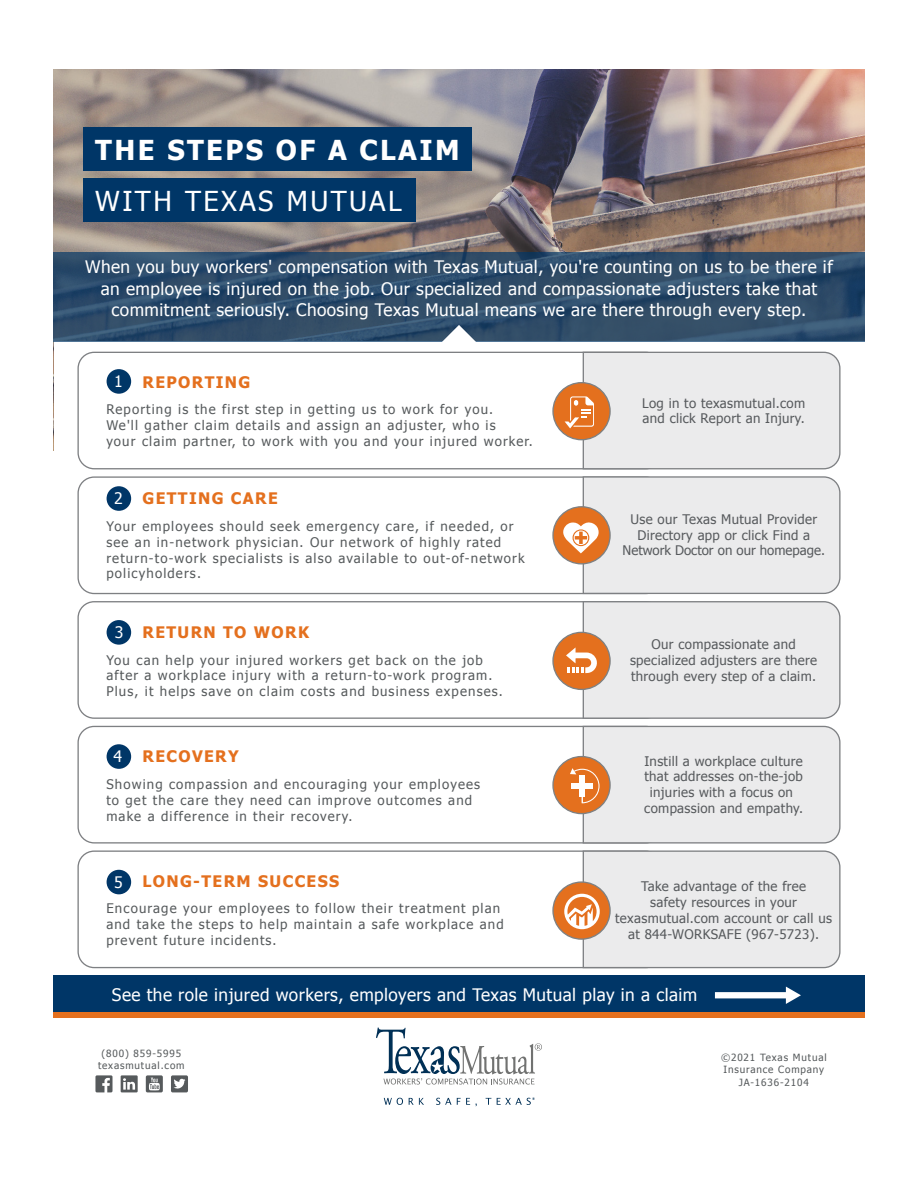
<style>
.page{position:relative;width:918px;height:1188px;background:#fff}
.page>*{position:absolute;margin:0;border:0;box-sizing:border-box;transform-origin:0 0}
.t1{font:700 27.45px "Tahoma";letter-spacing:.085em;color:#fff}
.t2{font:27.45px "Tahoma";letter-spacing:.085em;color:#fff}
.t3{font:17.25px/21.5px "Tahoma";letter-spacing:.025em;color:#fff;text-align:center}
.t4{font:700 15.9px "Tahoma";letter-spacing:.085em;color:#e4701e}
.t5{font:15.9px "Tahoma";color:#fff}
.t6{font:13.2px/15.9px "Tahoma";letter-spacing:.085em;color:#565a5c}
.t7{font:13.2px/15.9px "Tahoma";letter-spacing:.025em;color:#575a5d;text-align:center}
.t8{font:9.9px/12.5px "Tahoma";letter-spacing:.085em;color:#565a5c;text-align:center}
</style>
<div class="page">
<img style="left:54px;top:70px;width:810px;height:182px">
<svg style="left:95px;top:1075px;width:18px;height:17px"></svg>
<svg style="left:171px;top:1075px;width:17px;height:17px"></svg>
<svg style="left:121px;top:1075px;width:17px;height:17px"></svg>
<svg style="left:146px;top:1075px;width:17px;height:17px"></svg>
<svg style="left:376px;top:1028px;width:166px;height:57px"></svg>
<svg style="left:384px;top:1098px;width:19px;height:7px"></svg>
<svg style="left:409px;top:1098px;width:15px;height:7px"></svg>
<svg style="left:436px;top:1098px;width:34px;height:7px"></svg>
<svg style="left:497px;top:1097px;width:38px;height:8px"></svg>
<svg style="left:54px;top:252px;width:810px;height:90px;background:#2e4d6a"></svg>
<svg style="left:442px;top:325px;width:34px;height:17px"></svg>
<div style="left:83px;top:127px;width:389px;height:44px;background:#003667"></div>
<div style="left:83px;top:178px;width:332px;height:44px;background:#003667"></div>
<div style="left:54px;top:1012px;width:810px;height:6px;background:#e4701e"></div>
<div style="left:77px;top:352px;width:585px;height:117px;border:1px solid #7e8083;border-radius:16px"></div>
<div style="left:553px;top:383px;width:57px;height:57px;background:#e4701e;border-radius:50%"></div>
<svg style="left:565px;top:351px;width:276px;height:119px;background:#e8e2de"></svg>
<div style="left:107px;top:369px;width:24px;height:25px;background:#003667;border-radius:50%"></div>
<div style="left:77px;top:476px;width:585px;height:118px;border:1px solid #7e8083;border-radius:16px"></div>
<svg style="left:553px;top:507px;width:57px;height:57px"></svg>
<div style="left:107px;top:486px;width:24px;height:25px;background:#003667;border-radius:50%"></div>
<div style="left:77px;top:601px;width:585px;height:118px;border:1px solid #7e8083;border-radius:16px"></div>
<svg style="left:553px;top:632px;width:57px;height:57px"></svg>
<svg style="left:562px;top:476px;width:279px;height:243px;background:#e8e2df"></svg>
<div style="left:107px;top:620px;width:24px;height:25px;background:#003667;border-radius:50%"></div>
<div style="left:77px;top:726px;width:585px;height:118px;border:1px solid #7e8083;border-radius:16px"></div>
<div style="left:553px;top:757px;width:57px;height:57px;background:#e4701e;border-radius:50%"></div>
<svg style="left:570px;top:725px;width:271px;height:119px;background:#e7e2df"></svg>
<div style="left:107px;top:744px;width:24px;height:25px;background:#003667;border-radius:50%"></div>
<div style="left:77px;top:850px;width:585px;height:118px;border:1px solid #7e8083;border-radius:16px"></div>
<div style="left:553px;top:882px;width:57px;height:57px;background:#e4701e;border-radius:50%"></div>
<svg style="left:564px;top:850px;width:277px;height:119px;background:#e8e2df"></svg>
<div style="left:107px;top:870px;width:24px;height:24px;background:#003667;border-radius:50%"></div>
<div style="left:54px;top:976px;width:810px;height:36px;background:#003667"></div>
<svg style="left:715px;top:987px;width:86px;height:17px"></svg>
<h1 class="t1" style="left:95px;top:131px;width:366px">THE STEPS OF A CLAIM</h1>
<h1 class="t2" style="left:95px;top:182px;width:308px">WITH TEXAS MUTUAL</h1>
<p class="t3" style="left:85px;top:255px;width:749px">When you buy workers' compensation with Texas Mutual, you're counting on us to be there if an employee is injured on the job. Our specialized and compassionate adjusters take that commitment seriously. Choosing Texas Mutual means we are there through every step.</p>
<p class="t5" style="left:114px;top:371px;width:10px">1</p>
<p class="t4" style="left:142px;top:371px;width:109px">REPORTING</p>
<p class="t6" style="left:106px;top:401px;width:428px">Reporting is the first step in getting us to work for you.<br>We'll gather claim details and assign an adjuster, who is<br>your claim partner, to work with you and your injured worker.</p>
<p class="t7" style="left:642px;top:394px;width:164px;text-align:left">Log in to texasmutual.com and click Report an Injury.</p>
<p class="t5" style="left:114px;top:488px;width:10px">2</p>
<p class="t4" style="left:143px;top:487px;width:137px">GETTING CARE</p>
<p class="t6" style="left:106px;top:517px;width:420px">Your employees should seek emergency care, if needed, or see an in-network physician. Our network of highly rated return-to-work specialists is also available to out-of-network policyholders.</p>
<p class="t7" style="left:623px;top:510px;width:204px">Use our Texas Mutual Provider<br>Directory app or click Find a<br>Network Doctor on our homepage.</p>
<p class="t4" style="left:142px;top:621px;width:168px">RETURN TO WORK</p>
<p class="t6" style="left:106px;top:651px;width:398px">You can help your injured workers get back on the job after a workplace injury with a return-to-work program.<br>Plus, it helps save on claim costs and business expenses.</p>
<p class="t5" style="left:115px;top:622px;width:10px">3</p>
<p class="t4" style="left:142px;top:745px;width:98px">RECOVERY</p>
<p class="t6" style="left:106px;top:776px;width:375px">Showing compassion and encouraging your employees to get the care they need can improve outcomes and make a difference in their recovery.</p>
<p class="t5" style="left:114px;top:746px;width:10px">4</p>
<p class="t4" style="left:142px;top:870px;width:198px">LONG-TERM SUCCESS</p>
<p class="t6" style="left:106px;top:900px;width:399px">Encourage your employees to follow their treatment plan and take the steps to help maintain a safe workplace and prevent future incidents.</p>
<p class="t5" style="left:114px;top:872px;width:10px">5</p>
<p class="t7" style="left:630px;top:636px;width:189px">Our compassionate and specialized adjusters are there through every step of a claim.</p>
<p class="t7" style="left:644px;top:752px;width:160px">Instill a workplace culture that addresses on-the-job injuries with a focus on compassion and empathy.</p>
<p class="t7" style="left:615px;top:878px;width:218px">Take advantage of the free<br>safety resources in your texasmutual.com account or call us at 844-WORKSAFE (967-5723).</p>
<h2 class="t3" style="left:112px;top:983px;width:587px">See the role injured workers, employers and Texas Mutual play in a claim</h2>
<p class="t8" style="left:98px;top:1046px;width:88px">(800) 859-5995 texasmutual.com</p>
<p class="t8" style="left:721px;top:1051px;width:107px">©2021 Texas Mutual<br>Insurance Company<br>JA-1636-2104</p>
</div>
